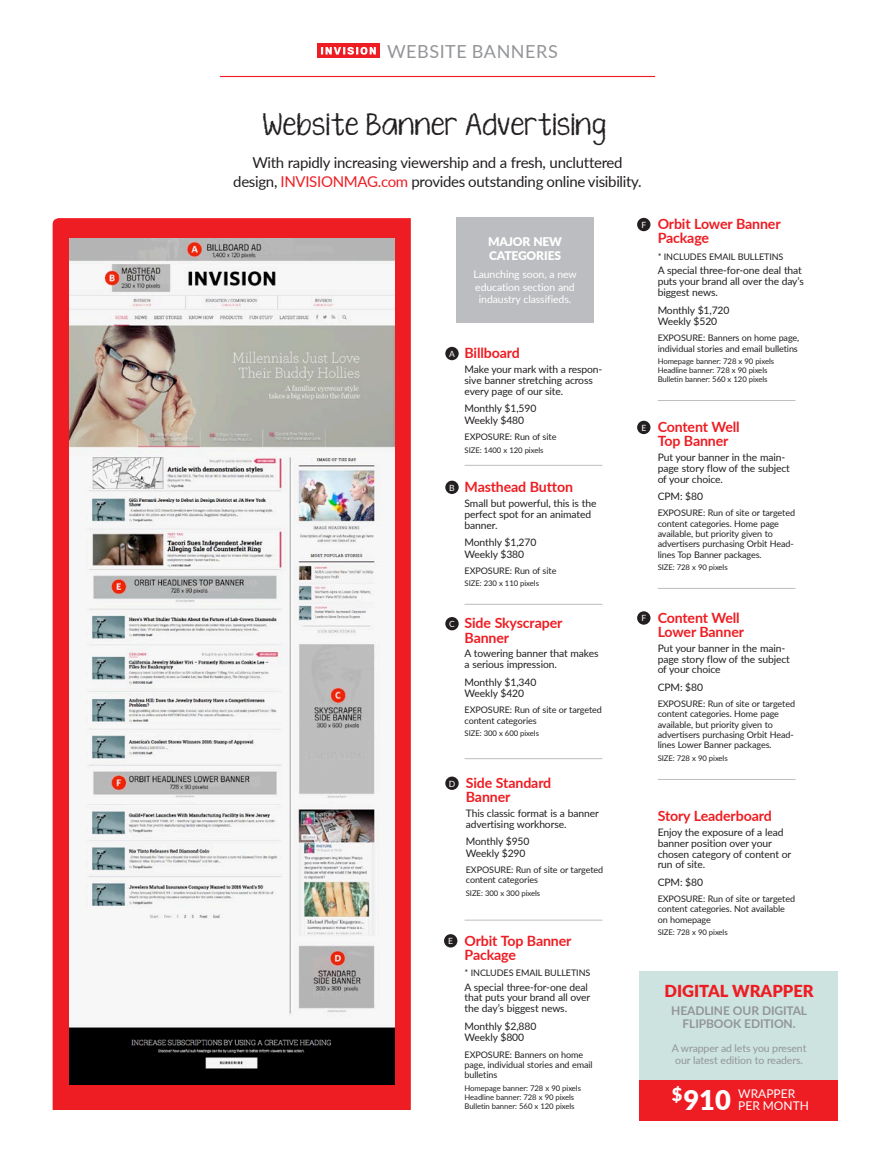
<style>
.page{position:relative;width:875px;height:1155px;background:#fff}
.page>*{position:absolute;margin:0;border:0;box-sizing:border-box;transform-origin:0 0}
.t1{font:900 27.3px "Lato";color:#fff}
.t2{font:22.5px "KG Ten Thousand Reasons Alt";letter-spacing:.03em;color:#231f20}
.t3{font:18px "Lato";letter-spacing:.03em;color:#939598}
.t4{font:900 16.5px "Lato";color:#ee1d23}
.t5{font:15px/19.5px "Lato";letter-spacing:-.02em;color:#231f20;text-align:center}
.t6{font:700 14.25px/14.2px "Lato";letter-spacing:-.01em;color:#ee1d23}
.t7{font:700 12px/12.8px "Lato";letter-spacing:-.01em;color:#939598;text-align:center}
.t8{font:900 12px/14.4px "Lato";letter-spacing:-.01em;color:#fff}
.t9{font:12px/12px "Lato";color:#fff}
.t10{font:10.5px/12.6px "Lato";letter-spacing:-.01em;color:#fff;text-align:center}
.t11{font:10.5px/12px "Lato";letter-spacing:-.01em;color:#939598;text-align:center}
.t12{font:10.35px/10.9px "Lato";letter-spacing:-.01em;color:#231f20}
.t13{font:9px/10.4px "Lato";letter-spacing:-.01em;color:#231f20}
.t14{font:8.55px "Lato";color:#fff}
.t15{font:7.8px/9px "Lato";letter-spacing:-.01em;color:#231f20}
.s1{color:#ee1d23}
</style>
<div class="page">
<div style="left:456px;top:218px;width:137px;height:105px;background:#bcbdc0"></div>
<div style="left:53px;top:218px;width:357px;height:892px;background:#ee1d23"></div>
<img style="left:69px;top:239px;width:325px;height:845px">
<hr style="left:464px;top:465px;width:138px;height:1px;background:#bcbdc0">
<hr style="left:464px;top:604px;width:138px;height:1px;background:#bcbdc0">
<hr style="left:657px;top:400px;width:138px;height:1px;background:#bcbdc0">
<hr style="left:657px;top:588px;width:138px;height:1px;background:#bcbdc0">
<hr style="left:464px;top:758px;width:138px;height:1px;background:#bcbdc0">
<hr style="left:464px;top:920px;width:138px;height:1px;background:#bcbdc0">
<div style="left:445px;top:347px;width:13px;height:13px;background:#231f20;border-radius:50%"></div>
<div style="left:445px;top:617px;width:13px;height:13px;background:#231f20;border-radius:50%"></div>
<div style="left:445px;top:481px;width:13px;height:13px;background:#231f20;border-radius:50%"></div>
<div style="left:636px;top:421px;width:14px;height:13px;background:#231f20;border-radius:50%"></div>
<div style="left:636px;top:611px;width:14px;height:14px;background:#231f20;border-radius:50%"></div>
<div style="left:636px;top:218px;width:14px;height:13px;background:#231f20;border-radius:50%"></div>
<hr style="left:657px;top:779px;width:138px;height:1px;background:#bcbdc0">
<div style="left:639px;top:971px;width:197px;height:149px;background:#cce3df"></div>
<div style="left:639px;top:1080px;width:197px;height:40px;background:#ee1d23"></div>
<div style="left:317px;top:44px;width:62px;height:14px;background:#ee1d23"></div>
<svg style="left:321px;top:47px;width:54px;height:8px"></svg>
<hr style="left:220px;top:76px;width:434px;height:1px;background:#ee1d23">
<div style="left:445px;top:777px;width:13px;height:13px;background:#231f20;border-radius:50%"></div>
<div style="left:444px;top:934px;width:13px;height:14px;background:#231f20;border-radius:50%"></div>
<h3 class="t3" style="left:387px;top:40px;width:172px">WEBSITE BANNERS</h3>
<h2 class="t2" style="left:263px;top:107px;width:344px">Website Banner Advertising</h2>
<h3 class="t5" style="left:233px;top:152px;width:410px">With rapidly increasing viewership and a fresh, uncluttered design, <span class="s1">INVISIONMAG.com</span> provides outstanding online visibility.</h3>
<p class="t14" style="left:641px;top:219px;width:6px">F</p>
<p class="t8" style="left:488px;top:234px;width:75px">MAJOR NEW<br>CATEGORIES</p>
<p class="t10" style="left:473px;top:268px;width:105px">Launching soon, a new education section and indaustry classifieds.</p>
<p class="t14" style="left:449px;top:348px;width:7px">A</p>
<p class="t14" style="left:449px;top:482px;width:7px">B</p>
<p class="t14" style="left:449px;top:619px;width:7px">C</p>
<h3 class="t6" style="left:464px;top:346px;width:57px">Billboard</h3>
<p class="t12" style="left:464px;top:363px;width:139px">Make your mark with a respon&shy;sive banner stretching across every page of our site.</p>
<p class="t12" style="left:464px;top:402px;width:73px;line-height:11.6px">Monthly $1,590<br>Weekly $480</p>
<p class="t13" style="left:464px;top:431px;width:93px">EXPOSURE: Run of site</p>
<p class="t15" style="left:464px;top:445px;width:80px">SIZE: 1400 x 120 pixels</p>
<h3 class="t6" style="left:464px;top:479px;width:110px">Masthead Button</h3>
<p class="t12" style="left:464px;top:497px;width:133px">Small but powerful, this is the perfect spot for an animated banner.</p>
<p class="t12" style="left:464px;top:536px;width:73px;line-height:11.6px">Monthly $1,270<br>Weekly $380</p>
<p class="t13" style="left:464px;top:565px;width:93px">EXPOSURE: Run of site</p>
<p class="t15" style="left:464px;top:579px;width:76px">SIZE: 230 x 110 pixels</p>
<h3 class="t6" style="left:464px;top:616px;width:99px">Side Skyscraper<br>Banner</h3>
<p class="t12" style="left:464px;top:648px;width:135px">A towering banner that makes a serious impression.</p>
<p class="t12" style="left:464px;top:676px;width:73px;line-height:11.6px">Monthly $1,340<br>Weekly $420</p>
<p class="t13" style="left:464px;top:705px;width:139px">EXPOSURE: Run of site or targeted content categories</p>
<p class="t15" style="left:464px;top:729px;width:76px">SIZE: 300 x 600 pixels</p>
<p class="t14" style="left:641px;top:422px;width:6px">E</p>
<p class="t14" style="left:641px;top:613px;width:6px">F</p>
<p class="t14" style="left:448px;top:778px;width:8px">D</p>
<h3 class="t6" style="left:465px;top:775px;width:87px">Side Standard<br>Banner</h3>
<p class="t12" style="left:465px;top:807px;width:134px">This classic format is a banner advertising workhorse.</p>
<p class="t12" style="left:465px;top:835px;width:65px;line-height:11.6px">Monthly $950<br>Weekly $290</p>
<p class="t13" style="left:465px;top:864px;width:139px">EXPOSURE: Run of site or targeted content categories</p>
<p class="t15" style="left:465px;top:888px;width:76px">SIZE: 300 x 300 pixels</p>
<p class="t14" style="left:448px;top:936px;width:6px">E</p>
<h3 class="t6" style="left:464px;top:933px;width:108px">Orbit Top Banner<br>Package</h3>
<p class="t13" style="left:464px;top:967px;width:127px">* INCLUDES EMAIL BULLETINS</p>
<p class="t12" style="left:464px;top:981px;width:127px">A special three-for-one deal that puts your brand all over the day’s biggest news.</p>
<p class="t12" style="left:464px;top:1020px;width:73px;line-height:11.6px">Monthly $2,880<br>Weekly $800</p>
<p class="t13" style="left:464px;top:1049px;width:129px">EXPOSURE: Banners on home page, individual stories and email bulletins</p>
<p class="t15" style="left:464px;top:1083px;width:118px">Homepage banner: 728 x 90 pixels<br>Headline banner: 728 x 90 pixels<br>Bulletin banner: 560 x 120 pixels</p>
<h3 class="t6" style="left:657px;top:217px;width:124px">Orbit Lower Banner<br>Package</h3>
<p class="t13" style="left:657px;top:251px;width:127px">* INCLUDES EMAIL BULLETINS</p>
<p class="t12" style="left:657px;top:265px;width:147px">A special three-for-one deal that puts your brand all over the day’s biggest news.</p>
<p class="t12" style="left:657px;top:304px;width:73px;line-height:11.6px">Monthly $1,720<br>Weekly $520</p>
<p class="t13" style="left:657px;top:333px;width:143px">EXPOSURE: Banners on home page, individual stories and email bulletins</p>
<p class="t15" style="left:657px;top:357px;width:118px">Homepage banner: 728 x 90 pixels<br>Headline banner: 728 x 90 pixels<br>Bulletin banner: 560 x 120 pixels</p>
<h3 class="t6" style="left:657px;top:420px;width:84px">Content Well<br>Top Banner</h3>
<p class="t12" style="left:657px;top:452px;width:134px">Put your banner in the main&shy;page story flow of the subject of your choice.</p>
<p class="t12" style="left:657px;top:491px;width:47px">CPM: $80</p>
<p class="t13" style="left:657px;top:508px;width:139px">EXPOSURE: Run of site or targeted content categories. Home page available, but priority given to advertisers purchasing Orbit Head&shy;lines Top Banner packages.</p>
<p class="t15" style="left:657px;top:563px;width:71px">SIZE: 728 x 90 pixels</p>
<h3 class="t6" style="left:657px;top:610px;width:88px">Content Well<br>Lower Banner</h3>
<p class="t12" style="left:657px;top:642px;width:134px">Put your banner in the main&shy;page story flow of the subject of your choice</p>
<p class="t12" style="left:657px;top:681px;width:47px">CPM: $80</p>
<p class="t13" style="left:657px;top:698px;width:139px">EXPOSURE: Run of site or targeted content categories. Home page available, but priority given to advertisers purchasing Orbit Head&shy;lines Lower Banner packages.</p>
<p class="t15" style="left:657px;top:753px;width:71px">SIZE: 728 x 90 pixels</p>
<h3 class="t6" style="left:657px;top:808px;width:115px">Story Leaderboard</h3>
<p class="t12" style="left:657px;top:826px;width:135px">Enjoy the exposure of a lead banner position over your chosen category of content or run of site.</p>
<p class="t12" style="left:657px;top:876px;width:47px">CPM: $80</p>
<p class="t13" style="left:657px;top:893px;width:139px">EXPOSURE: Run of site or targeted content categories. Not available on homepage</p>
<p class="t15" style="left:657px;top:928px;width:71px">SIZE: 728 x 90 pixels</p>
<h3 class="t4" style="left:664px;top:980px;width:151px">DIGITAL WRAPPER</h3>
<p class="t7" style="left:671px;top:1004px;width:137px">HEADLINE OUR DIGITAL<br>FLIPBOOK EDITION.</p>
<p class="t11" style="left:671px;top:1042px;width:136px">A wrapper ad lets you present our latest edition to readers.</p>
<h1 class="t1" style="left:671px;top:1083px;width:61px"><sup>$</sup>910</h1>
<p class="t9" style="left:738px;top:1087px;width:72px">WRAPPER<br>PER MONTH</p>
</div>
